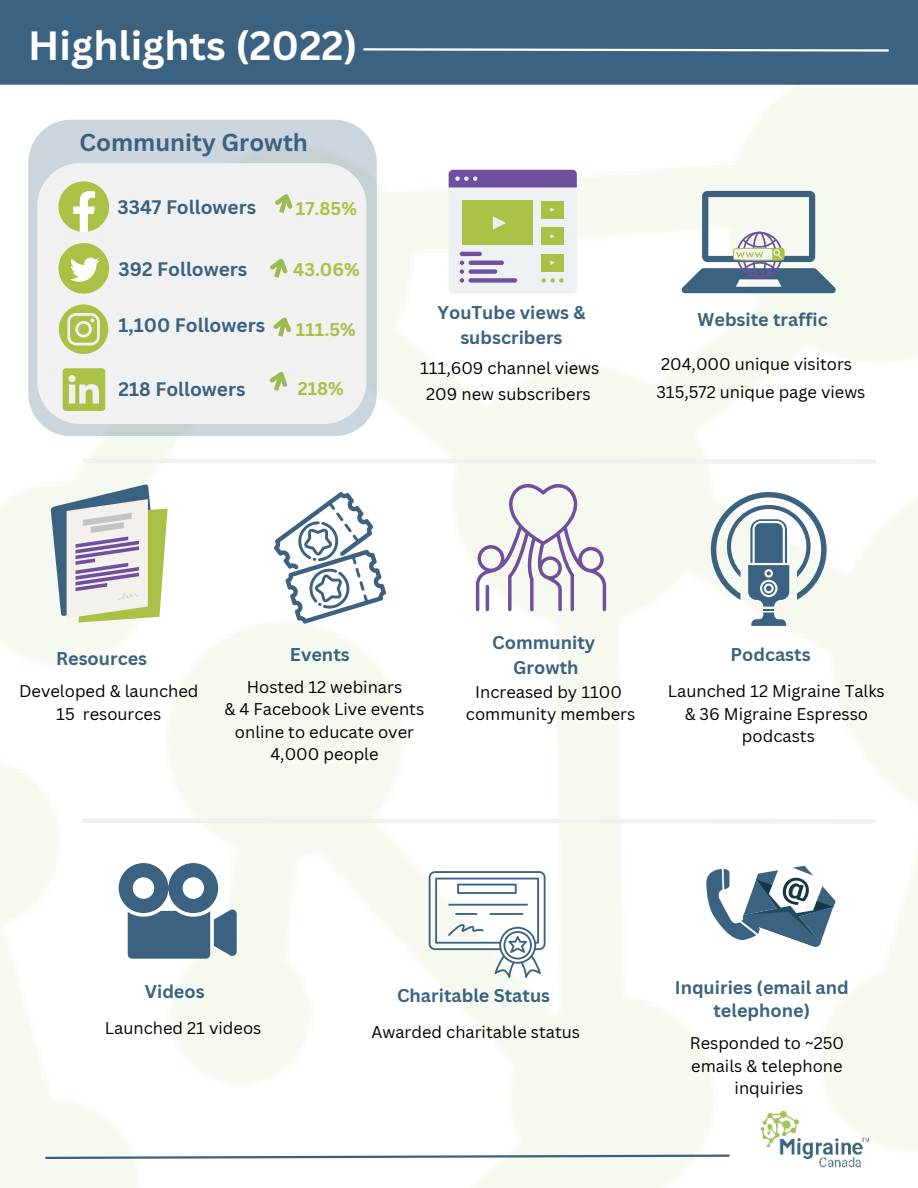
<style>
.page{position:relative;width:918px;height:1188px;background:#fff}
.page>*{position:absolute;margin:0;border:0;box-sizing:border-box;transform-origin:0 0}
.t1{font:700 39.75px "Canva Sans";color:#fff}
.t2{font:700 23.85px "Canva Sans";color:#3b6280}
.t3{font:700 19.05px "Canva Sans";color:#3b6280}
.t4{font:700 18px/24.8px "Canva Sans";color:#3b6280;text-align:center}
.t5{font:700 18px "Canva Sans";color:#a9c246}
.t6{font:16.5px/22.5px "Canva Sans";color:#000;text-align:center}
</style>
<div class="page">
<div style="left:0;top:0;width:918px;height:85px;background:#3b6280"></div>
<img style="left:761px;top:1111px;width:119px;height:56px">
<svg style="left:43px;top:1153px;width:687px;height:7px"></svg>
<svg style="left:28px;top:120px;width:349px;height:316px;background:#ccd6dd"></svg>
<div style="left:37px;top:163px;width:330px;height:261px;background:#f1f1f1"></div>
<svg style="left:58px;top:181px;width:51px;height:51px"></svg>
<svg style="left:58px;top:243px;width:51px;height:51px"></svg>
<svg style="left:59px;top:305px;width:49px;height:49px"></svg>
<svg style="left:63px;top:368px;width:42px;height:43px"></svg>
<svg style="left:363px;top:48px;width:526px;height:4px"></svg>
<div style="left:449px;top:170px;width:128px;height:124px;background:#ecf1f4;border-radius:4px"></div>
<div style="left:449px;top:170px;width:128px;height:17px;background:#6f4f9e"></div>
<div style="left:462px;top:201px;width:71px;height:44px;background:#a9c246"></div>
<div style="left:541px;top:201px;width:23px;height:18px;background:#a9c246"></div>
<svg style="left:493px;top:216px;width:13px;height:14px"></svg>
<hr style="left:460px;top:252px;width:22px;height:4px;background:#6f4f9e;border-radius:2px">
<hr style="left:469px;top:261px;width:35px;height:4px;background:#6f4f9e;border-radius:2px">
<div style="left:469px;top:269px;width:28px;height:5px;background:#6f4f9e;border-radius:2px"></div>
<div style="left:469px;top:278px;width:48px;height:5px;background:#6f4f9e;border-radius:2px"></div>
<svg style="left:460px;top:261px;width:4px;height:22px"></svg>
<svg style="left:550px;top:208px;width:5px;height:4px"></svg>
<div style="left:541px;top:227px;width:23px;height:18px;background:#a9c246"></div>
<svg style="left:550px;top:234px;width:5px;height:4px"></svg>
<div style="left:541px;top:254px;width:23px;height:18px;background:#a9c246"></div>
<svg style="left:550px;top:261px;width:5px;height:4px"></svg>
<svg style="left:541px;top:278px;width:23px;height:5px"></svg>
<svg style="left:51px;top:484px;width:117px;height:139px"></svg>
<svg style="left:274px;top:492px;width:112px;height:132px"></svg>
<svg style="left:711px;top:492px;width:116px;height:134px"></svg>
<svg style="left:119px;top:863px;width:118px;height:96px"></svg>
<svg style="left:706px;top:865px;width:129px;height:82px"></svg>
<svg style="left:79px;top:456px;width:797px;height:10px"></svg>
<svg style="left:82px;top:816px;width:794px;height:10px"></svg>
<svg style="left:429px;top:871px;width:117px;height:107px"></svg>
<svg style="left:682px;top:191px;width:154px;height:102px"></svg>
<svg style="left:269px;top:186px;width:32px;height:32px"></svg>
<svg style="left:264px;top:250px;width:32px;height:33px"></svg>
<svg style="left:268px;top:309px;width:31px;height:33px"></svg>
<svg style="left:264px;top:363px;width:32px;height:33px"></svg>
<svg style="left:476px;top:481px;width:130px;height:130px"></svg>
<hr style="left:486px;top:585px;width:3px;height:26px;background:#6f4f9e;border-radius:2px">
<h1 class="t1" style="left:28px;top:22px;width:331px">Highlights (2022)</h1>
<h2 class="t2" style="left:79px;top:128px;width:230px">Community Growth</h2>
<p class="t3" style="left:118px;top:196px;width:140px">3347 Followers</p>
<p class="t5" style="left:296px;top:197px;width:62px">17.85%</p>
<p class="t3" style="left:119px;top:257px;width:130px">392 Followers</p>
<p class="t5" style="left:293px;top:258px;width:68px">43.06%</p>
<p class="t3" style="left:119px;top:313px;width:148px">1,100 Followers</p>
<p class="t5" style="left:296px;top:319px;width:61px">111.5%</p>
<p class="t4" style="left:438px;top:301px;width:149px">YouTube views &amp; subscribers</p>
<p class="t4" style="left:698px;top:307px;width:131px">Website traffic</p>
<p class="t3" style="left:119px;top:377px;width:128px">218 Followers</p>
<p class="t5" style="left:298px;top:378px;width:48px">218%</p>
<p class="t6" style="left:420px;top:355px;width:181px;line-height:25.8px">111,609 channel views<br>209 new subscribers</p>
<p class="t6" style="left:661px;top:353px;width:193px">204,000 unique visitors</p>
<p class="t6" style="left:656px;top:381px;width:211px">315,572 unique page views</p>
<p class="t4" style="left:492px;top:630px;width:105px">Community<br>Growth</p>
<p class="t6" style="left:466px;top:681px;width:171px">Increased by 1100 community members</p>
<p class="t4" style="left:730px;top:643px;width:82px">Podcasts</p>
<p class="t4" style="left:56px;top:647px;width:93px">Resources</p>
<p class="t4" style="left:290px;top:643px;width:61px">Events</p>
<p class="t6" style="left:19px;top:680px;width:181px">Developed &amp; launched<br>15 resources</p>
<p class="t6" style="left:225px;top:676px;width:201px">Hosted 12 webinars<br>&amp; 4 Facebook Live events online to educate over<br>4,000 people</p>
<p class="t6" style="left:668px;top:680px;width:218px">Launched 12 Migraine Talks &amp; 36 Migraine Espresso podcasts</p>
<p class="t4" style="left:145px;top:980px;width:61px">Videos</p>
<p class="t4" style="left:397px;top:984px;width:155px">Charitable Status</p>
<p class="t6" style="left:105px;top:1017px;width:158px">Launched 21 videos</p>
<p class="t6" style="left:371px;top:1021px;width:210px">Awarded charitable status</p>
<p class="t4" style="left:675px;top:977px;width:176px;line-height:22.5px">Inquiries (email and telephone)</p>
<p class="t6" style="left:690px;top:1032px;width:156px">Responded to ~250 emails &amp; telephone inquiries</p>
</div>
